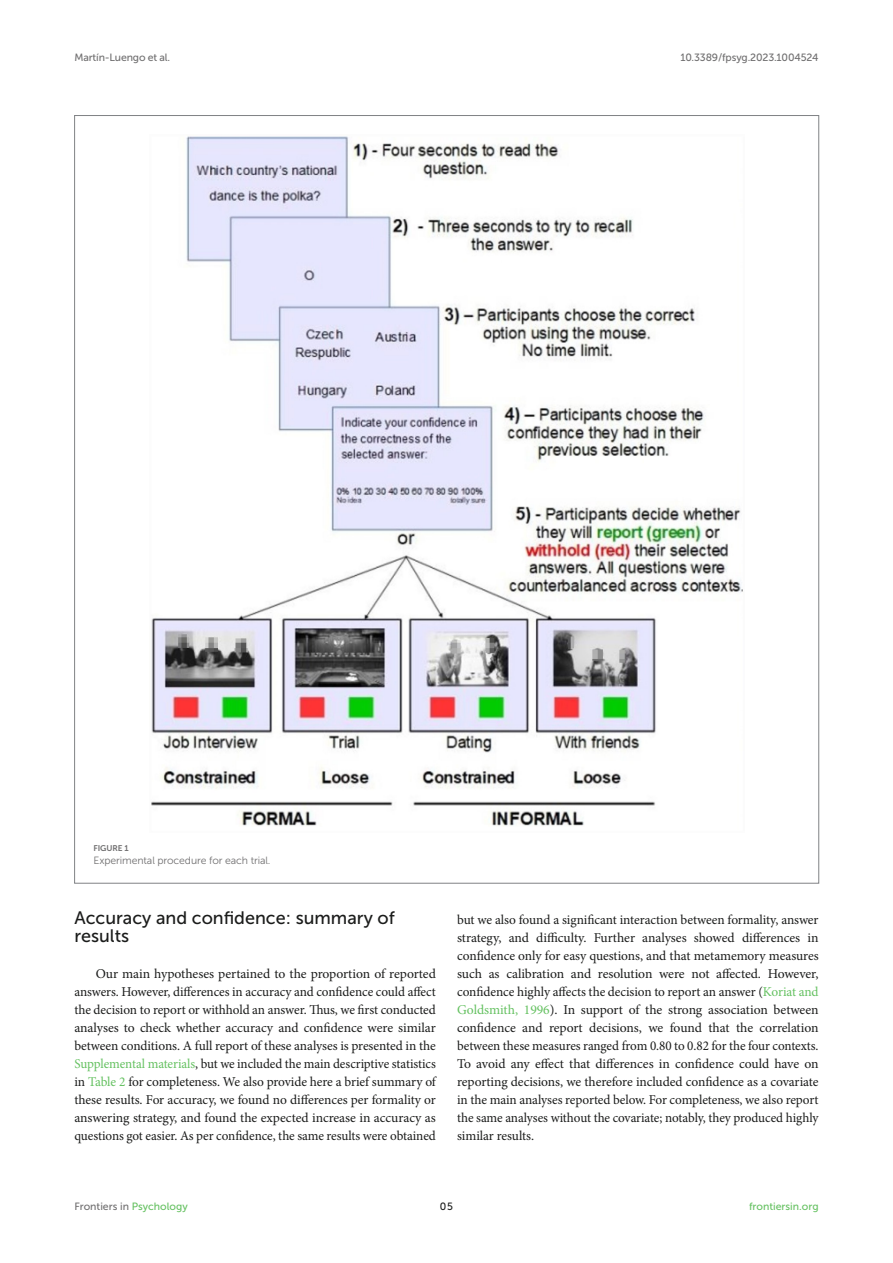
<style>
.page{position:relative;width:893px;height:1263px;background:#fff}
.page>*{position:absolute;margin:0;border:0;box-sizing:border-box;transform-origin:0 0}
.HEAD_2{font:18px/18px "Museo Sans 500";color:#1b1c1b}
.TEXT_FLUSH{font:13.5px/18px "Minion Pro";letter-spacing:-.005em;color:#1b1c1b;text-align:justify}
.t1{font:10.5px "Museo Sans 500";letter-spacing:-.015em;color:#706f70}
.FIG_LEG{font:10.5px "Museo Sans 300";letter-spacing:-.01em;color:#706f70}
.t2{font:10.5px "Museo Sans 500";color:#65c161}
.t3{font:10.5px "Museo Sans 500";color:#1b1c1b}
.FIG_HD{font:8.25px "Museo Sans 700";letter-spacing:-.01em;color:#706f70}
.s1{color:#65c161}
</style>
<div class="page">
<img style="left:151px;top:136px;width:592px;height:690px">
<p class="t1" style="left:74px;top:51px;width:97px">Martín-Luengo et al.</p>
<p class="t1" style="left:680px;top:51px;width:140px">10.3389/fpsyg.2023.1004524</p>
<p class="FIG_HD" style="left:94px;top:843px;width:37px">FIGURE 1</p>
<p class="FIG_LEG" style="left:94px;top:855px;width:178px">Experimental procedure for each trial.</p>
<p class="HEAD_2" style="left:74px;top:909px;width:322px">Accuracy and confidence: summary of results</p>
<p class="TEXT_FLUSH" style="left:74px;top:965px;width:363px;text-indent:21px">Our main hypotheses pertained to the proportion of reported answers. However, differences in accuracy and confidence could affect the decision to report or withhold an answer. Thus, we first conducted analyses to check whether accuracy and confidence were similar between conditions. A full report of these analyses is presented in the <span class="s1">Supplemental materials</span>, but we included the main descriptive statistics in <span class="s1">Table 2</span> for completeness. We also provide here a brief summary of these results. For accuracy, we found no differences per formality or answering strategy, and found the expected increase in accuracy as questions got easier. As per confidence, the same results were obtained</p>
<p class="TEXT_FLUSH" style="left:457px;top:911px;width:363px">but we also found a significant interaction between formality, answer strategy, and difficulty. Further analyses showed differences in confidence only for easy questions, and that metamemory measures such as calibration and resolution were not affected. However, confidence highly affects the decision to report an answer (<span class="s1">Koriat and Goldsmith, 1996</span>). In support of the strong association between confidence and report decisions, we found that the correlation between these measures ranged from 0.80 to 0.82 for the four contexts.<br>To avoid any effect that differences in confidence could have on reporting decisions, we therefore included confidence as a covariate in the main analyses reported below. For completeness, we also report the same analyses without the covariate; notably, they produced highly similar results.</p>
<p class="t1" style="left:74px;top:1200px;width:115px">Frontiers in <span class="s1">Psychology</span></p>
<p class="t3" style="left:440px;top:1200px;width:14px">05</p>
<p class="t2" style="left:749px;top:1200px;width:71px">frontiersin.org</p>
</div>
